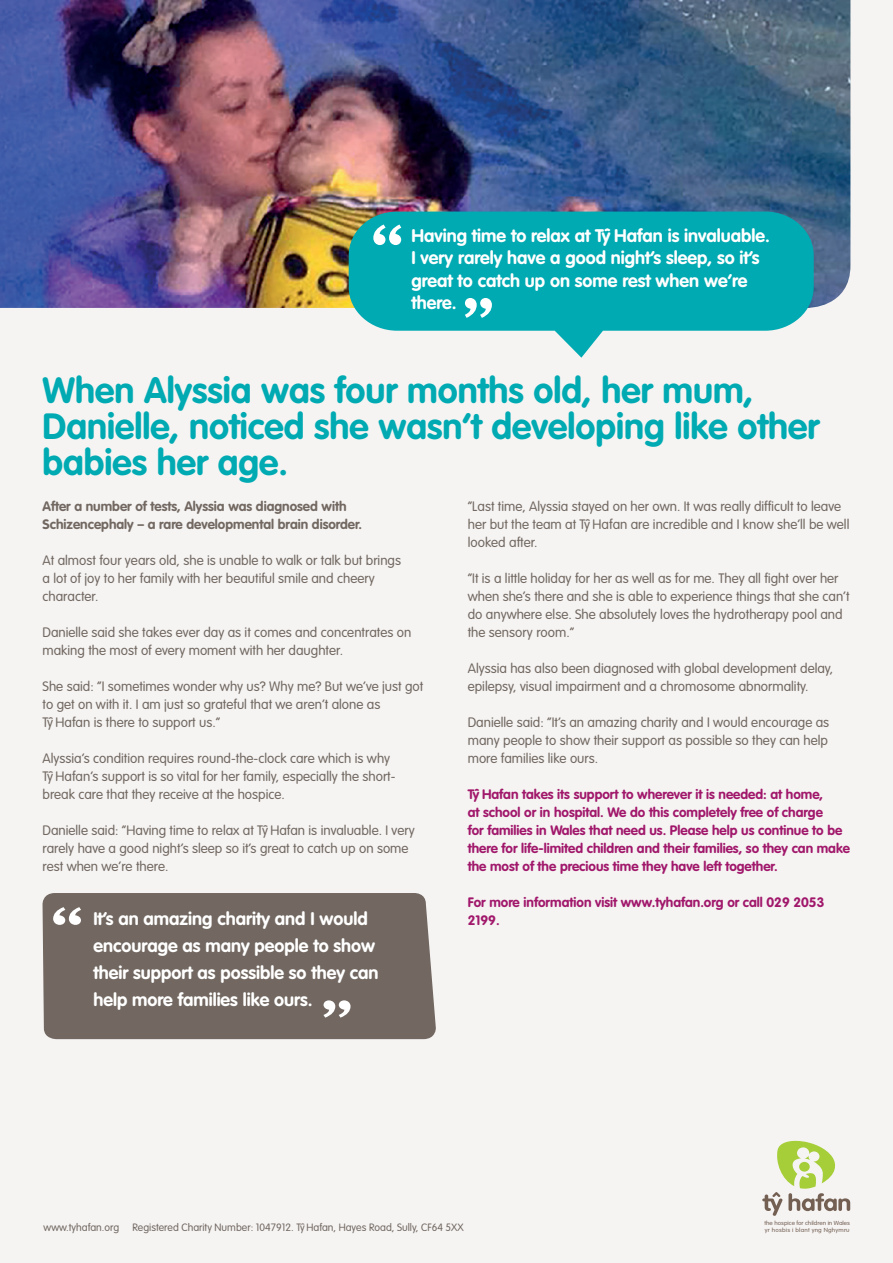
<style>
.page{position:relative;width:893px;height:1263px;background:#f5f4f3}
.page>*{position:absolute;margin:0;border:0;box-sizing:border-box;transform-origin:0 0}
.t1{font:700 36px/36px "VAG Rounded Std";color:#00aab2}
.t2{font:700 18px/22.5px "VAG Rounded Std";color:#fff}
.t3{font:300 13.5px/18px "VAG Rounded Std";color:#726861}
.t4{font:700 13.5px/18px "VAG Rounded Std";color:#a1186b}
.t5{font:700 13.5px/18px "VAG Rounded Std";color:#726861}
.t6{font:300 10.5px "VAG Rounded Std";color:#726861}
.t7{font:300 5.85px "VAG Rounded";color:#746053;scale:1.09 1}
.t8{font:300 5.85px "VAG Rounded";letter-spacing:.035em;color:#746053;scale:1.09 1}
</style>
<div class="page">
<img style="left:0;top:0;width:850px;height:308px">
<svg style="left:349px;top:212px;width:465px;height:146px;fill:#00aab2"></svg>
<svg style="left:373px;top:224px;width:28px;height:21px"></svg>
<svg style="left:465px;top:298px;width:27px;height:20px"></svg>
<div style="left:43px;top:893px;width:393px;height:146px;background:#726861"></div>
<svg style="left:53px;top:907px;width:28px;height:18px"></svg>
<svg style="left:323px;top:1000px;width:27px;height:18px"></svg>
<svg style="left:762px;top:1140px;width:88px;height:76px"></svg>
<p class="t2" style="left:411px;top:225px;width:360px">Having time to relax at Tyˆ Hafan is invaluable.<br>I very rarely have a good night’s sleep, so it’s great to catch up on some rest when we’re there.</p>
<p class="t1" style="left:43px;top:373px;width:778px">When Alyssia was four months old, her mum,<br>Danielle, noticed she wasn’t developing like other babies her age.</p>
<p class="t3" style="left:468px;top:497px;width:383px">“Last time, Alyssia stayed on her own. It was really difficult to leave her but the team at Tyˆ Hafan are incredible and I know she’ll be well looked after.</p>
<p class="t3" style="left:468px;top:569px;width:383px">“It is a little holiday for her as well as for me. They all fight over her when she’s there and she is able to experience things that she can’t do anywhere else. She absolutely loves the hydrotherapy pool and the sensory room.”</p>
<p class="t3" style="left:468px;top:659px;width:367px">Alyssia has also been diagnosed with global development delay, epilepsy, visual impairment and a chromosome abnormality.</p>
<p class="t3" style="left:468px;top:713px;width:363px;text-align:justify">Danielle said: “It’s an amazing charity and I would encourage as many people to show their support as possible so they can help more families like ours.</p>
<p class="t4" style="left:468px;top:785px;width:357px">Tyˆ Hafan takes its support to wherever it is needed: at home,</p>
<p class="t4" style="left:468px;top:803px;width:357px">at school or in hospital. We do this completely free of charge</p>
<p class="t4" style="left:468px;top:821px;width:384px">for families in Wales that need us. Please help us continue to be there for life-limited children and their families, so they can make the most of the precious time they have left together.</p>
<p class="t4" style="left:468px;top:893px;width:358px">For more information visit www.tyhafan.org or call 029 2053</p>
<p class="t5" style="left:43px;top:497px;width:321px">After a number of tests, Alyssia was diagnosed with<br>Schizencephaly – a rare developmental brain disorder.</p>
<p class="t3" style="left:43px;top:551px;width:360px">At almost four years old, she is unable to walk or talk but brings</p>
<p class="t3" style="left:43px;top:569px;width:334px">a lot of joy to her family with her beautiful smile and cheery character.</p>
<p class="t3" style="left:43px;top:623px;width:370px">Danielle said she takes ever day as it comes and concentrates on making the most of every moment with her daughter.</p>
<p class="t3" style="left:43px;top:677px;width:382px">She said: “I sometimes wonder why us? Why me? But we’ve just got to get on with it. I am just so grateful that we aren’t alone as<br>Tyˆ Hafan is there to support us.”</p>
<p class="t3" style="left:43px;top:749px;width:355px">Alyssia’s condition requires round-the-clock care which is why<br>Tyˆ Hafan’s support is so vital for her family, especially the short&shy;break care that they receive at the hospice.</p>
<p class="t3" style="left:43px;top:821px;width:374px">Danielle said: “Having time to relax at Tyˆ Hafan is invaluable. I very rarely have a good night’s sleep so it’s great to catch up on some rest when we’re there.</p>
<p class="t2" style="left:93px;top:908px;width:276px">It’s an amazing charity and I would</p>
<p class="t4" style="left:468px;top:911px;width:33px">2199.</p>
<p class="t2" style="left:93px;top:932px;width:287px;line-height:27px">encourage as many people to show their support as possible so they can help more families like ours.</p>
<p class="t7" style="left:765px;top:1219px;width:80px">the hospice for children in Wales</p>
<p class="t6" style="left:44px;top:1221px;width:77px">www.tyhafan.org</p>
<p class="t6" style="left:132px;top:1221px;width:333px">Registered Charity Number: 1047912. Tyˆ Hafan, Hayes Road, Sully, CF64 5XX</p>
<p class="t8" style="left:765px;top:1226px;width:79px">yr hosbis i blant yng Nghymru</p>
</div>
